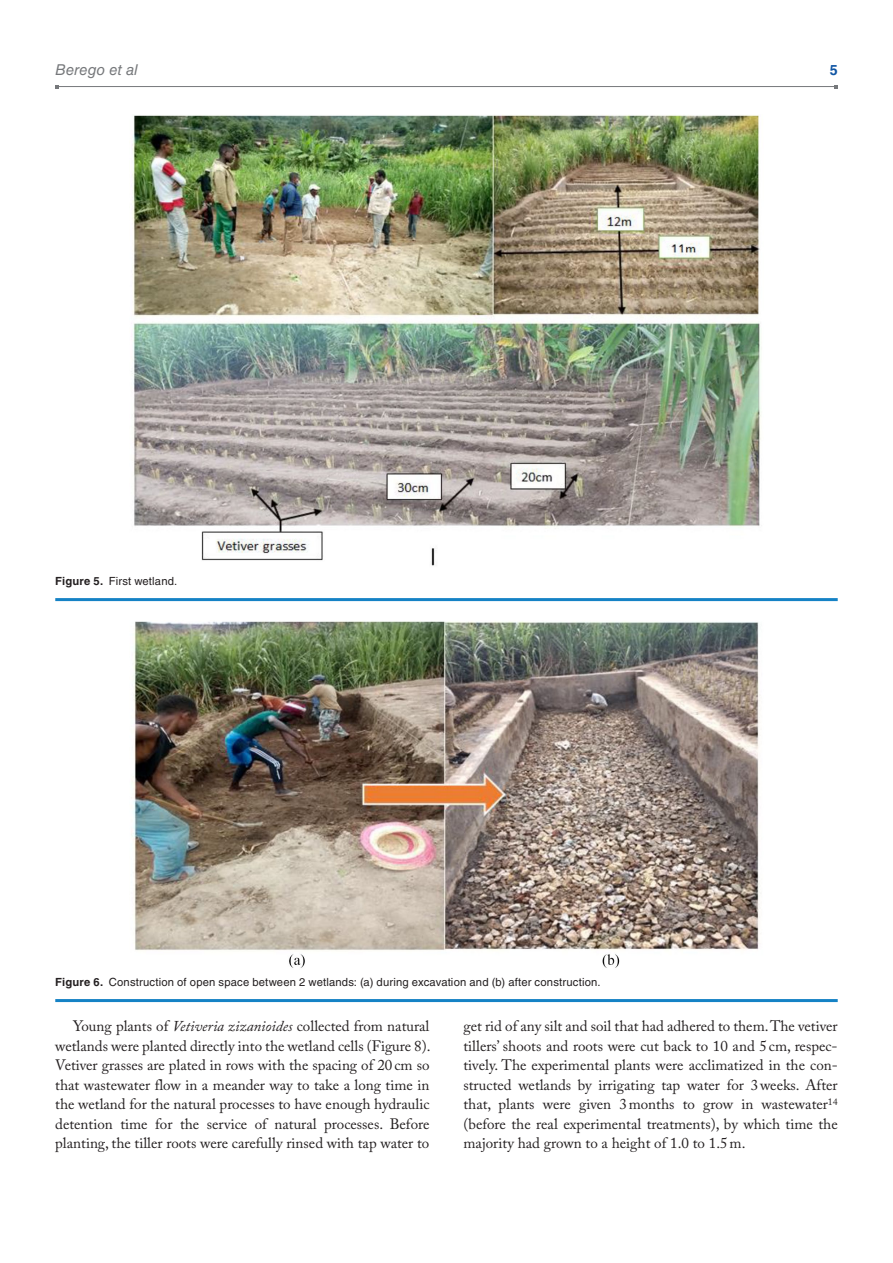
<style>
.page{position:relative;width:893px;height:1263px;background:#fff}
.page>*{position:absolute;margin:0;border:0;box-sizing:border-box;transform-origin:0 0}
.t1{font:15px/19.5px "Adobe Caslon Pro";color:#231f20;text-align:justify}
.t2{font:italic 15px "Helvetica LT Std";color:#76787b}
.t3{font:700 14.25px "Helvetica LT Std";color:#1055a4}
.t4{font:11.25px "Helvetica LT Std";letter-spacing:.015em;color:#231f20}
.s1{font-weight:700}
.s2{font-style:italic}
</style>
<div class="page">
<hr style="left:57px;top:86px;width:779px;height:1px;background:#76787b">
<hr style="left:55px;top:598px;width:783px;height:3px;background:#1582c5">
<img style="left:131px;top:115px;width:631px;height:451px">
<hr style="left:55px;top:999px;width:783px;height:3px;background:#1582c5">
<img style="left:131px;top:621px;width:630px;height:347px">
<p class="t2" style="left:55px;top:61px;width:84px">Berego et al</p>
<p class="t3" style="left:830px;top:61px;width:9px">5</p>
<p class="t4" style="left:55px;top:575px;width:124px"><span class="s1">Figure 5.</span> First wetland.</p>
<p class="t4" style="left:55px;top:976px;width:547px"><span class="s1">Figure 6.</span> Construction of open space between 2 wetlands: (a) during excavation and (b) after construction.</p>
<p class="t1" style="left:55px;top:1016px;width:377px;text-indent:18px">Young plants of <span class="s2">Vetiveria zizanioides</span> collected from natural wetlands were planted directly into the wetland cells (Figure 8).<br>Vetiver grasses are plated in rows with the spacing of 20 cm so that wastewater flow in a meander way to take a long time in the wetland for the natural processes to have enough hydraulic detention time for the service of natural processes. Before planting, the tiller roots were carefully rinsed with tap water to</p>
<p class="t1" style="left:463px;top:1016px;width:376px">get rid of any silt and soil that had adhered to them. The vetiver tillers’ shoots and roots were cut back to 10 and 5 cm, respec&shy;tively. The experimental plants were acclimatized in the con&shy;structed wetlands by irrigating tap water for 3weeks. After that, plants were given 3months to grow in wastewater<sup>14 </sup>(before the real experimental treatments), by which time the majority had grown to a height of 1.0 to 1.5m.</p>
</div>
